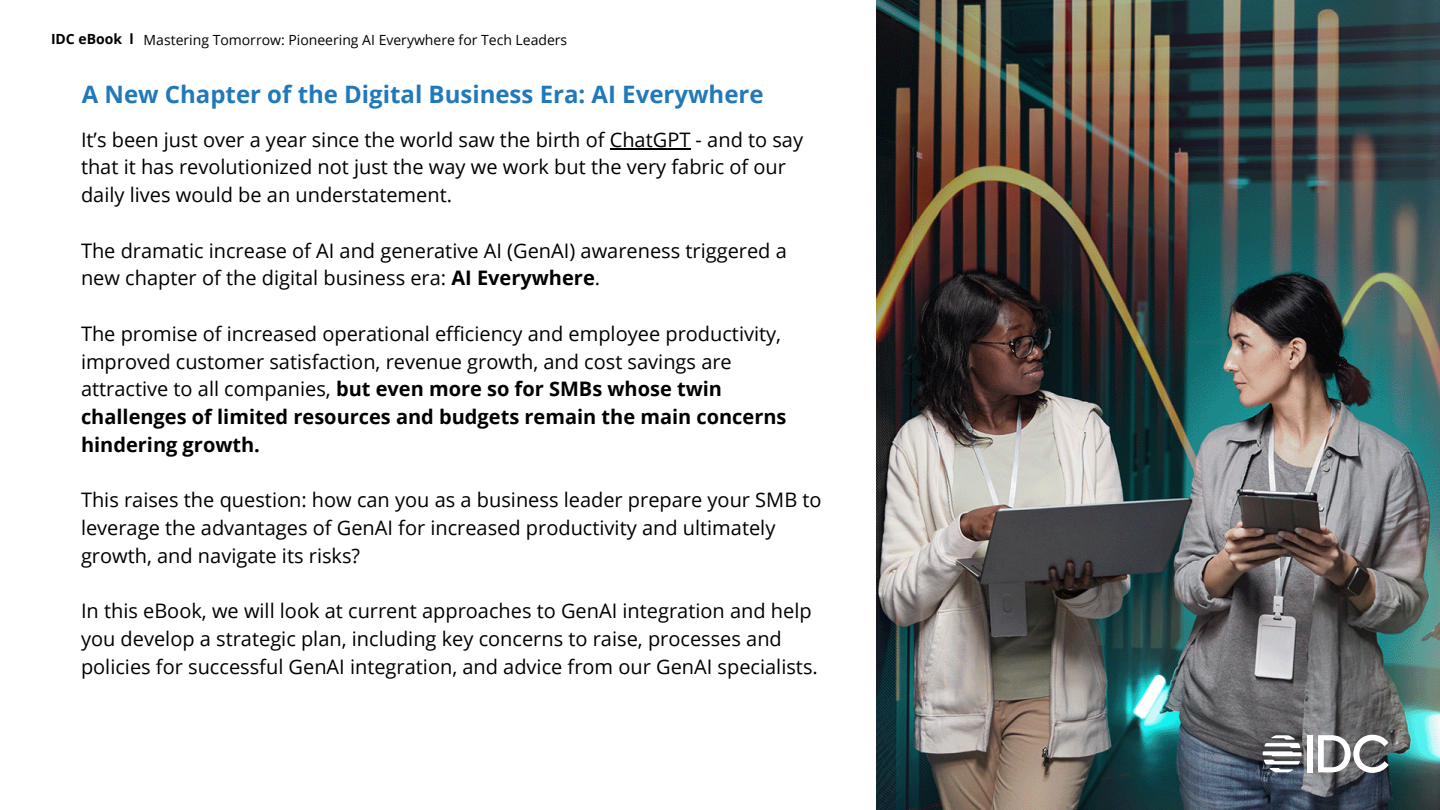
<style>
.page{position:relative;width:1440px;height:810px;background:#fff}
.page>*{position:absolute;margin:0;border:0;box-sizing:border-box;transform-origin:0 0}
.t1{font:700 24px "Open Sans";color:#2179ba}
.t2{font:20px/27.8px "Open Sans";color:#000}
.t3{font:14px "Open Sans";color:#000}
.t4{font:700 14px "Open Sans";color:#000}
.s1{font-weight:700}
</style>
<div class="page">
<img style="left:876px;top:0;width:564px;height:810px">
<hr style="left:610px;top:148px;width:80px;height:2px;background:#000">
<div style="left:1307px;top:735px;width:6px;height:37px;background:#fff"></div>
<svg style="left:1318px;top:735px;width:71px;height:38px"></svg>
<svg style="left:1263px;top:735px;width:39px;height:37px"></svg>
<p class="t4" style="left:51px;top:29px;width:84px">IDC eBook l</p>
<p class="t3" style="left:144px;top:30px;width:425px">Mastering Tomorrow: Pioneering AI Everywhere for Tech Leaders</p>
<p class="t1" style="left:82px;top:78px;width:683px">A New Chapter of the Digital Business Era: AI Everywhere</p>
<p class="t2" style="left:81px;top:125px;width:724px">It’s been just over a year since the world saw the birth of ChatGPT - and to say that it has revolutionized not just the way we work but the very fabric of our daily lives would be an understatement.</p>
<p class="t2" style="left:81px;top:236px;width:707px">The dramatic increase of AI and generative AI (GenAI) awareness triggered a new chapter of the digital business era: <span class="s1">AI Everywhere</span>.</p>
<p class="t2" style="left:81px;top:319px;width:707px">The promise of increased operational efficiency and employee productivity, improved customer satisfaction, revenue growth, and cost savings are attractive to all companies, <span class="s1">but even more so for SMBs whose twin challenges of limited resources and budgets remain the main concerns hindering growth.</span></p>
<p class="t2" style="left:81px;top:486px;width:742px">This raises the question: how can you as a business leader prepare your SMB to leverage the advantages of GenAI for increased productivity and ultimately growth, and navigate its risks?</p>
<p class="t2" style="left:81px;top:597px;width:738px">In this eBook, we will look at current approaches to GenAI integration and help you develop a strategic plan, including key concerns to raise, processes and policies for successful GenAI integration, and advice from our GenAI specialists.</p>
</div>
